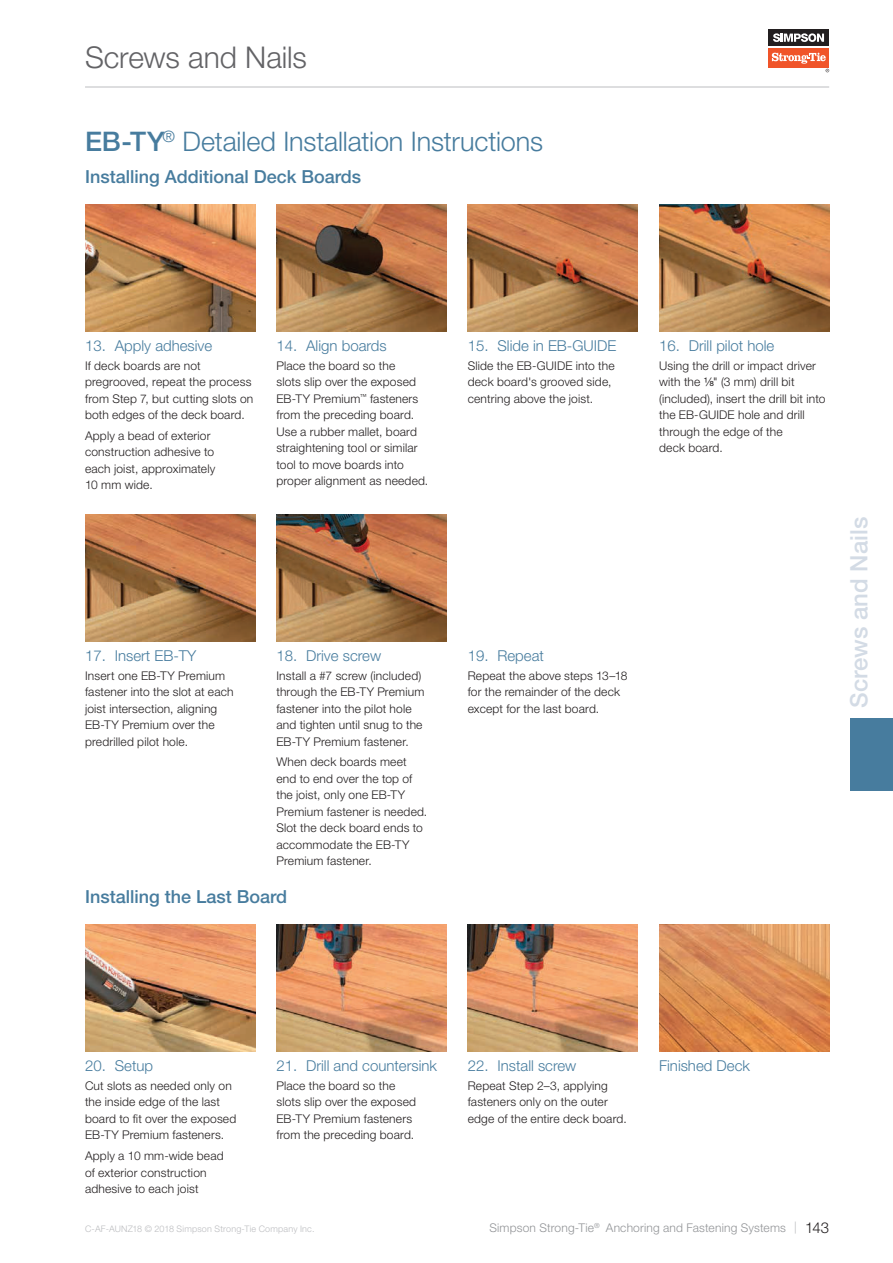
<style>
.page{position:relative;width:893px;height:1263px;background:#fff}
.page>*{position:absolute;margin:0;border:0;box-sizing:border-box;transform-origin:0 0}
.t1{font:300 30px "Helvetica Neue LT Std";letter-spacing:-.005em;color:#636366}
.t2{font:300 27px "Helvetica Neue LT Std";letter-spacing:-.005em;color:#477c9e}
.t3{font:500 24px "Helvetica Neue LT Std";color:#d3dbe5}
.t4{font:500 18px "Helvetica Neue LT Std";color:#477c9e}
.t5{font:300 15px "Helvetica Neue LT Std";color:#477c9e}
.t6{font:300 12px/16.5px "Helvetica Neue LT Std";letter-spacing:.015em;color:#231f20}
.t7{font:300 12px "Helvetica Neue LT Std";letter-spacing:.015em;color:#939598}
.t8{font:300 9px "Helvetica Neue LT Std";letter-spacing:.02em;color:#bcbdc0}
.s1{font-weight:500}
.s2{font-family:"Helvetica LT Std Fractions";font-weight:400}
.s3{color:#bcbdc0}
.s4{font-size:15px;color:#231f20}
</style>
<div class="page">
<img style="left:276px;top:204px;width:170px;height:128px">
<img style="left:659px;top:204px;width:170px;height:128px">
<img style="left:468px;top:204px;width:170px;height:128px">
<img style="left:85px;top:204px;width:170px;height:128px">
<img style="left:276px;top:514px;width:170px;height:128px">
<img style="left:85px;top:514px;width:170px;height:128px">
<img style="left:468px;top:924px;width:170px;height:128px">
<img style="left:276px;top:924px;width:170px;height:128px">
<img style="left:85px;top:924px;width:170px;height:128px">
<img style="left:659px;top:924px;width:170px;height:128px">
<div style="left:768px;top:48px;width:61px;height:20px;background:#f05429"></div>
<div style="left:768px;top:30px;width:61px;height:16px;background:#231f20"></div>
<svg style="left:773px;top:33px;width:51px;height:9px"></svg>
<svg style="left:772px;top:53px;width:57px;height:19px"></svg>
<hr style="left:85px;top:87px;width:744px;height:1px;background:#bcbdc0">
<div style="left:850px;top:719px;width:43px;height:72px;background:#477c9e"></div>
<h1 class="t1" style="left:85px;top:39px;width:223px">Screws and Nails</h1>
<h2 class="t2" style="left:85px;top:125px;width:460px"><span class="s1">EB‑TY</span><sup>®</sup> Detailed Installation Instructions</h2>
<h3 class="t4" style="left:85px;top:166px;width:278px">Installing Additional Deck Boards</h3>
<p class="t5" style="left:85px;top:336px;width:129px">13. Apply adhesive</p>
<p class="t6" style="left:85px;top:357px;width:170px">If deck boards are not pregrooved, repeat the process from Step 7, but cutting slots on both edges of the deck board.</p>
<p class="t6" style="left:85px;top:427px;width:132px">Apply a bead of exterior construction adhesive to each joist, approximately<br>10 mm wide.</p>
<p class="t5" style="left:276px;top:336px;width:112px">14. Align boards</p>
<p class="t6" style="left:276px;top:357px;width:153px">Place the board so the<br>slots slip over the exposed<br>EB‑TY Premium<sup>™</sup> fasteners from the preceding board.<br>Use a rubber mallet, board straightening tool or similar tool to move boards into proper alignment as needed.</p>
<p class="t5" style="left:85px;top:646px;width:113px">17. Insert EB‑TY</p>
<p class="t6" style="left:85px;top:667px;width:150px">Insert one EB‑TY Premium fastener into the slot at each joist intersection, aligning<br>EB‑TY Premium over the predrilled pilot hole.</p>
<p class="t5" style="left:276px;top:646px;width:106px">18. Drive screw</p>
<p class="t6" style="left:276px;top:667px;width:150px">Install a #7 screw (included) through the EB‑TY Premium fastener into the pilot hole and tighten until snug to the<br>EB‑TY Premium fastener.</p>
<p class="t6" style="left:276px;top:753px;width:152px">When deck boards meet end to end over the top of the joist, only one EB‑TY<br>Premium fastener is needed.<br>Slot the deck board ends to accommodate the EB‑TY<br>Premium fastener.</p>
<h3 class="t4" style="left:85px;top:886px;width:204px">Installing the Last Board</h3>
<p class="t5" style="left:468px;top:336px;width:150px">15. Slide in EB-GUIDE</p>
<p class="t6" style="left:468px;top:357px;width:148px">Slide the EB-GUIDE into the deck board's grooved side, centring above the joist.</p>
<p class="t5" style="left:468px;top:647px;width:78px">19. Repeat</p>
<p class="t6" style="left:468px;top:667px;width:161px">Repeat the above steps 13–18 for the remainder of the deck except for the last board.</p>
<p class="t5" style="left:659px;top:336px;width:117px">16. Drill pilot hole</p>
<p class="t6" style="left:659px;top:357px;width:168px">Using the drill or impact driver with the <span class="s2">1/8</span>" (3 mm) drill bit (included), insert the drill bit into the EB-GUIDE hole and drill through the edge of the<br>deck board.</p>
<h3 class="t3" style="left:845px;top:708px;width:193px;rotate:-90deg">Screws and Nails</h3>
<p class="t5" style="left:85px;top:1057px;width:70px">20. Setup</p>
<p class="t6" style="left:85px;top:1077px;width:153px">Cut slots as needed only on the inside edge of the last board to fit over the exposed<br>EB‑TY Premium fasteners.</p>
<p class="t6" style="left:85px;top:1147px;width:140px">Apply a 10 mm-wide bead of exterior construction adhesive to each joist</p>
<p class="t5" style="left:276px;top:1057px;width:162px">21. Drill and countersink</p>
<p class="t6" style="left:276px;top:1077px;width:141px">Place the board so the slots slip over the exposed<br>EB‑TY Premium fasteners from the preceding board.</p>
<p class="t5" style="left:468px;top:1057px;width:110px">22. Install screw</p>
<p class="t6" style="left:468px;top:1077px;width:160px">Repeat Step 2–3, applying fasteners only on the outer edge of the entire deck board.</p>
<p class="t5" style="left:659px;top:1057px;width:92px">Finished Deck</p>
<p class="t8" style="left:85px;top:1223px;width:231px">C-AF-AUNZ18 © 2018 Simpson Strong‑Tie Company Inc.</p>
<p class="t7" style="left:489px;top:1220px;width:341px">Simpson Strong‑Tie<sup>®</sup> Anchoring and Fastening Systems <span class="s3">|</span> <span class="s4">143</span></p>
</div>
